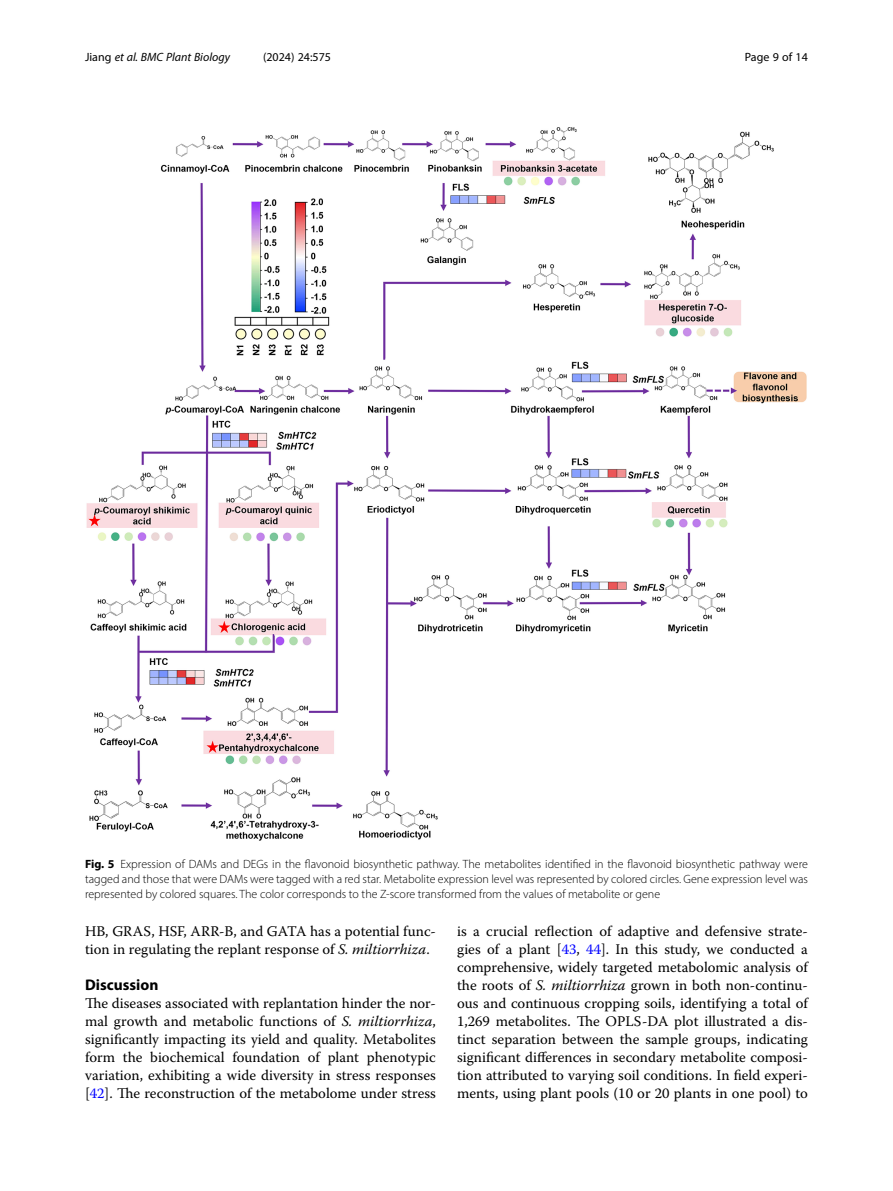
<style>
.page{position:relative;width:893px;height:1191px;background:#fff}
.page>*{position:absolute;margin:0;border:0;box-sizing:border-box;transform-origin:0 0}
.Head_1{font:700 15.45px "Myriad Pro";color:#000}
.Body_Text{font:14.7px/18px "Warnock Pro";color:#000;text-align:justify}
.Figure_Caption{font:300 12px/15px "Myriad Pro";color:#000;text-align:justify}
.t1{font:italic 12px "Myriad Pro";color:#000}
.t2{font:12px "Myriad Pro";color:#000}
.s1{font-style:normal}
.s2{font-weight:700}
.s3{font-style:italic}
.s4{color:#00f}
</style>
<div class="page">
<img style="left:86px;top:127px;width:721px;height:714px">
<p class="t1" style="left:85px;top:50px;width:146px"><span class="s1">Jiang</span> et al. BMC Plant Biology</p>
<p class="t2" style="left:263px;top:50px;width:70px">(2024) 24:575</p>
<p class="t2" style="left:745px;top:50px;width:65px">Page 9 of 14</p>
<p class="Figure_Caption" style="left:85px;top:856px;width:724px"><span class="s2">Fig. 5</span> Expression of DAMs and DEGs in the flavonoid biosynthetic pathway. The metabolites identified in the flavonoid biosynthetic pathway were tagged and those that were DAMs were tagged with a red star. Metabolite expression level was represented by colored circles. Gene expression level was represented by colored squares. The color corresponds to the Z-score transformed from the values of metabolite or gene</p>
<p class="Body_Text" style="left:85px;top:922px;width:352px">HB, GRAS, HSF, ARR-B, and GATA has a potential func&shy;tion in regulating the replant response of <span class="s3">S. miltiorrhiza</span>.</p>
<p class="Head_1" style="left:85px;top:975px;width:75px">Discussion</p>
<p class="Body_Text" style="left:85px;top:994px;width:352px">The diseases associated with replantation hinder the nor&shy;mal growth and metabolic functions of <span class="s3">S. miltiorrhiza</span>, significantly impacting its yield and quality. Metabolites form the biochemical foundation of plant phenotypic variation, exhibiting a wide diversity in stress responses [<span class="s4">42</span>]. The reconstruction of the metabolome under stress</p>
<p class="Body_Text" style="left:457px;top:922px;width:352px">is a crucial reflection of adaptive and defensive strate&shy;gies of a plant [<span class="s4">43</span>, <span class="s4">44</span>]. In this study, we conducted a comprehensive, widely targeted metabolomic analysis of the roots of <span class="s3">S. miltiorrhiza</span> grown in both non-continu&shy;ous and continuous cropping soils, identifying a total of 1,269 metabolites. The OPLS-DA plot illustrated a dis&shy;tinct separation between the sample groups, indicating significant differences in secondary metabolite composi&shy;tion attributed to varying soil conditions. In field experi&shy;ments, using plant pools (10 or 20 plants in one pool) to</p>
</div>
